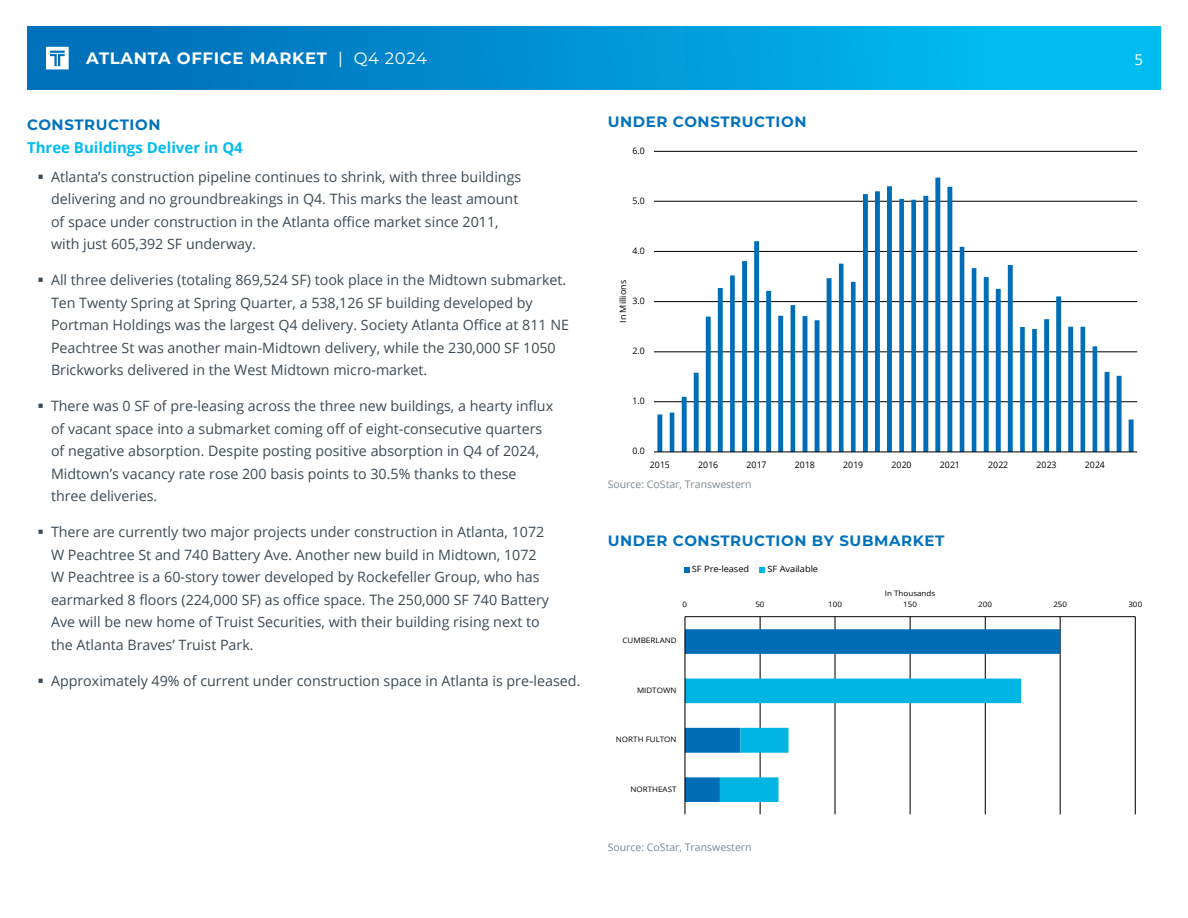
<style>
.page{position:relative;width:1188px;height:918px;background:#fff}
.page>*{position:absolute;margin:0;border:0;box-sizing:border-box;transform-origin:0 0}
.t1{font:700 16.5px "Montserrat";letter-spacing:.04em;color:#fff}
.t2{font:700 15px "Montserrat";letter-spacing:.04em;color:#0072bc}
.t3{font:700 15px "Open Sans";color:#00bcf1}
.t4{font:15px "Open Sans";color:#fff}
.t5{font:14.25px/22.5px "Open Sans";color:#3c4a55}
.Copyright{font:10.5px "Open Sans";color:#7b8a97}
.t6{font:9px "Open Sans";letter-spacing:-.01em;color:#000}
.t7{font:8.7px "Open Sans";letter-spacing:-.005em;color:#000;scale:1.07 1}
.t8{font:8.7px "Open Sans";letter-spacing:-.005em;color:#000}
.t9{font:7.5px "Open Sans";color:#000;scale:1.07 1}
.s1{font-weight:400}
</style>
<div class="page">
<div style="left:27px;top:27px;width:1134px;height:62px;background:linear-gradient(to right,#016ab6,#00c3f7)"></div>
<svg style="left:46px;top:47px;width:23px;height:22px"></svg>
<hr style="left:760px;top:617px;width:1px;height:197px;background:#000">
<hr style="left:835px;top:617px;width:1px;height:197px;background:#000">
<hr style="left:910px;top:617px;width:1px;height:197px;background:#000">
<hr style="left:985px;top:617px;width:1px;height:197px;background:#000">
<hr style="left:1060px;top:617px;width:1px;height:197px;background:#000">
<hr style="left:1135px;top:617px;width:1px;height:197px;background:#000">
<svg style="left:686px;top:629px;width:374px;height:173px"></svg>
<svg style="left:686px;top:679px;width:335px;height:123px"></svg>
<hr style="left:685px;top:616px;width:450px;height:1px;background:#000">
<hr style="left:685px;top:617px;width:1px;height:197px;background:#000">
<svg style="left:684px;top:567px;width:6px;height:5px"></svg>
<svg style="left:759px;top:567px;width:6px;height:5px"></svg>
<hr style="left:654px;top:401px;width:483px;height:1px;background:#000">
<hr style="left:654px;top:351px;width:483px;height:1px;background:#000">
<hr style="left:654px;top:301px;width:483px;height:1px;background:#000">
<hr style="left:654px;top:251px;width:483px;height:1px;background:#000">
<hr style="left:654px;top:201px;width:483px;height:1px;background:#000">
<hr style="left:654px;top:151px;width:483px;height:1px;background:#000">
<svg style="left:657px;top:178px;width:477px;height:273px"></svg>
<hr style="left:654px;top:451px;width:483px;height:1px;background:#000">
<p class="t1" style="left:86px;top:46px;width:342px">ATLANTA OFFICE MARKET <span class="s1">| Q4 2024</span></p>
<p class="t4" style="left:1135px;top:49px;width:10px">5</p>
<h2 class="t2" style="left:27px;top:114px;width:135px">CONSTRUCTION</h2>
<h3 class="t3" style="left:27px;top:137px;width:217px">Three Buildings Deliver in Q4</h3>
<p class="t5" style="left:51px;top:165px;width:472px">Atlanta’s construction pipeline continues to shrink, with three buildings delivering and no groundbreakings in Q4. This marks the least amount of space under construction in the Atlanta office market since 2011, with just 605,392 SF underway.</p>
<p class="t5" style="left:51px;top:269px;width:520px">All three deliveries (totaling 869,524 SF) took place in the Midtown submarket.<br>Ten Twenty Spring at Spring Quarter, a 538,126 SF building developed by Portman Holdings was the largest Q4 delivery. Society Atlanta Office at 811 NE Peachtree St was another main-Midtown delivery, while the 230,000 SF 1050<br>Brickworks delivered in the West Midtown micro-market.</p>
<p class="t5" style="left:51px;top:395px;width:504px">There was 0 SF of pre-leasing across the three new buildings, a hearty influx of vacant space into a submarket coming off of eight-consecutive quarters of negative absorption. Despite posting positive absorption in Q4 of 2024, Midtown’s vacancy rate rose 200 basis points to 30.5% thanks to these three deliveries.</p>
<p class="t5" style="left:51px;top:521px;width:500px">There are currently two major projects under construction in Atlanta, 1072<br>W Peachtree St and 740 Battery Ave. Another new build in Midtown, 1072<br>W Peachtree is a 60-story tower developed by Rockefeller Group, who has earmarked 8 floors (224,000 SF) as office space. The 250,000 SF 740 Battery Ave will be new home of Truist Securities, with their building rising next to the Atlanta Braves’ Truist Park.</p>
<p class="t5" style="left:51px;top:669px;width:531px">Approximately 49% of current under construction space in Atlanta is pre-leased.</p>
<h2 class="t2" style="left:608px;top:111px;width:200px">UNDER CONSTRUCTION</h2>
<p class="t6" style="left:632px;top:144px;width:14px">6.0</p>
<p class="t6" style="left:632px;top:194px;width:14px">5.0</p>
<p class="t6" style="left:632px;top:244px;width:14px">4.0</p>
<p class="t8" style="left:617px;top:323px;width:44px;rotate:-90deg">In Millions</p>
<p class="t6" style="left:632px;top:294px;width:14px">3.0</p>
<p class="t6" style="left:632px;top:344px;width:14px">2.0</p>
<p class="t6" style="left:632px;top:395px;width:14px">1.0</p>
<p class="t6" style="left:632px;top:445px;width:14px">0.0</p>
<p class="t6" style="left:650px;top:459px;width:22px">2015</p>
<p class="t6" style="left:698px;top:459px;width:22px">2016</p>
<p class="t6" style="left:747px;top:459px;width:22px">2017</p>
<p class="t6" style="left:795px;top:459px;width:22px">2018</p>
<p class="t6" style="left:843px;top:459px;width:22px">2019</p>
<p class="t6" style="left:892px;top:459px;width:22px">2020</p>
<p class="t6" style="left:940px;top:459px;width:22px">2021</p>
<p class="t6" style="left:988px;top:459px;width:22px">2022</p>
<p class="t6" style="left:1037px;top:459px;width:22px">2023</p>
<p class="t6" style="left:1085px;top:459px;width:22px">2024</p>
<p class="Copyright" style="left:608px;top:477px;width:145px">Source: CoStar, Transwestern</p>
<h2 class="t2" style="left:608px;top:529px;width:338px">UNDER CONSTRUCTION BY SUBMARKET</h2>
<p class="t7" style="left:692px;top:563px;width:55px">SF Pre-leased</p>
<p class="t7" style="left:768px;top:563px;width:49px">SF Available</p>
<p class="t9" style="left:885px;top:588px;width:49px">In Thousands</p>
<p class="t9" style="left:683px;top:599px;width:6px">0</p>
<p class="t9" style="left:755px;top:599px;width:10px">50</p>
<p class="t9" style="left:828px;top:599px;width:14px">100</p>
<p class="t9" style="left:903px;top:599px;width:14px">150</p>
<p class="t9" style="left:978px;top:599px;width:14px">200</p>
<p class="t9" style="left:1053px;top:599px;width:14px">250</p>
<p class="t9" style="left:1128px;top:599px;width:14px">300</p>
<p class="t9" style="left:623px;top:635px;width:52px">CUMBERLAND</p>
<p class="t9" style="left:637px;top:685px;width:39px">MIDTOWN</p>
<p class="t9" style="left:616px;top:734px;width:58px">NORTH FULTON</p>
<p class="t9" style="left:631px;top:784px;width:45px">NORTHEAST</p>
<p class="Copyright" style="left:608px;top:840px;width:145px">Source: CoStar, Transwestern</p>
</div>
